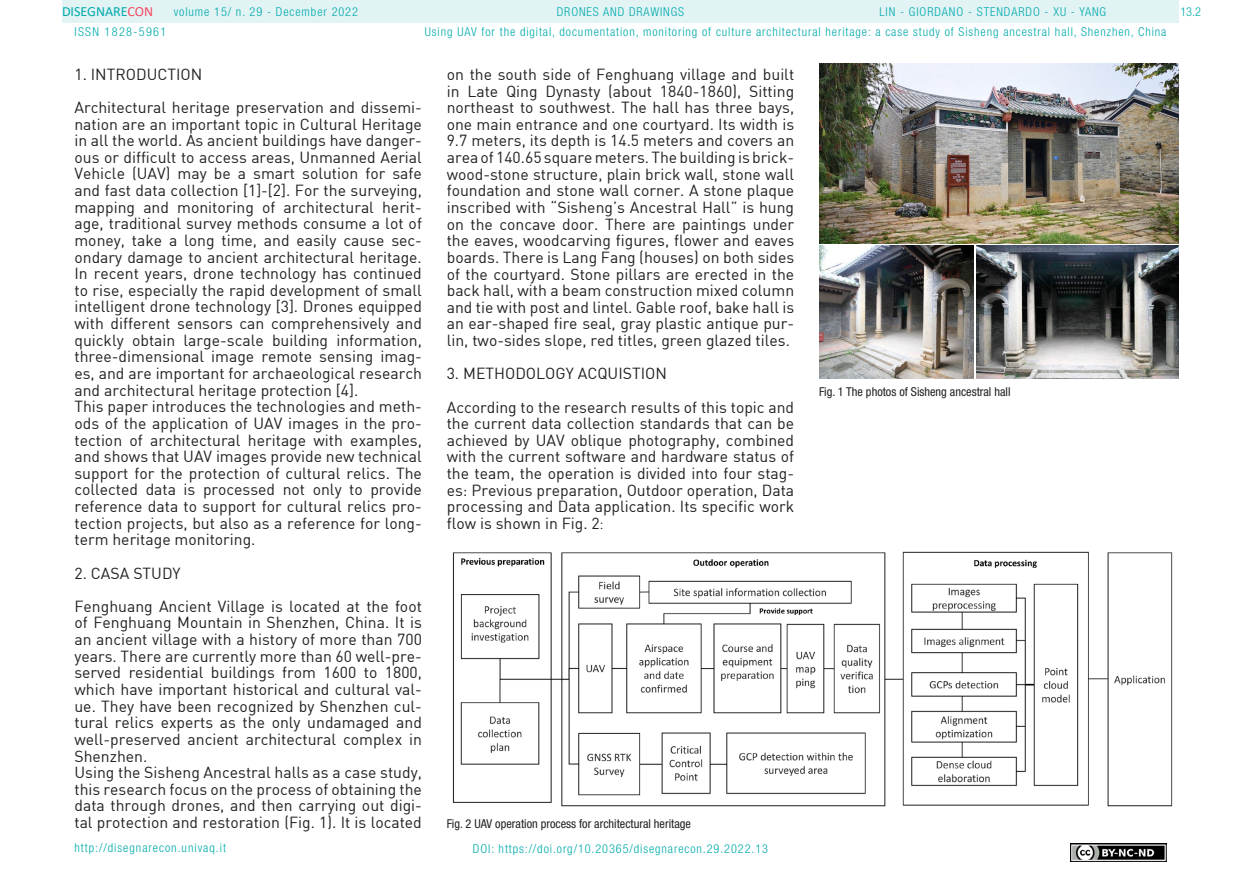
<style>
.page{position:relative;width:1241px;height:893px;background:#fff}
.page>*{position:absolute;margin:0;border:0;box-sizing:border-box;transform-origin:0 0}
.t1{font:15.75px/16.6px "DIN";color:#231f20}
.t2{font:14px "Calibri";color:#00aaad}
.t3{font:300 condensed 12.25px "Helvetica Neue LT Std";letter-spacing:.075em;color:#00aaad}
.t4{font:condensed 12.25px "Helvetica Neue LT Std";color:#231f20}
.t5{font:300 condensed 12.25px "Helvetica Neue LT Std";letter-spacing:.11em;color:#00aaad}
.s1{color:#f24862}
.s2{font-family:"Adobe Song Std";font-weight:300}
</style>
<div class="page">
<div style="left:62px;top:0;width:1116px;height:23px;background:#e2f3f4"></div>
<img style="left:1070px;top:843px;width:96px;height:18px">
<img style="left:452px;top:551px;width:721px;height:256px">
<img style="left:819px;top:63px;width:359px;height:181px">
<img style="left:819px;top:246px;width:154px;height:133px">
<img style="left:976px;top:246px;width:202px;height:133px">
<p class="t2" style="left:62px;top:2px;width:93px">DISEGNARE<span class="s1">CON</span></p>
<p class="t3" style="left:879px;top:5px;width:228px">LIN - GIORDANO - STENDARDO - XU - YANG</p>
<p class="t3" style="left:174px;top:5px;width:186px">volume 15/ n. 29 - December 2022</p>
<p class="t3" style="left:556px;top:5px;width:129px">DRONES AND DRAWINGS</p>
<p class="t5" style="left:74px;top:24px;width:93px">ISSN 1828-5961</p>
<p class="t3" style="left:425px;top:25px;width:743px">Using UAV for the digital, documentation, monitoring of culture architectural heritage: a case study of Sisheng ancestral hall, Shenzhen, China</p>
<p class="t1" style="left:74px;top:57px;width:349px;line-height:33.2px">1. INTRODUCTION<br>Architectural heritage preservation and dissemi-</p>
<p class="t1" style="left:74px;top:115px;width:349px">nation are an important topic in Cultural Heritage in all the world. As ancient buildings have danger&shy;ous or difficult to access areas, Unmanned Aerial Vehicle (UAV) may be a smart solution for safe and fast data collection [1]-[2]. For the surveying, mapping and monitoring of architectural herit&shy;age, traditional survey methods consume a lot of money, take a long time, and easily cause sec&shy;ondary damage to ancient architectural heritage.<br>In recent years, drone technology has continued to rise, especially the rapid development of small intelligent drone technology [3]. Drones equipped with different sensors can comprehensively and quickly obtain large-scale building information, three-dimensional image remote sensing imag&shy;es, and are important for archaeological research and architectural heritage protection [4].<br>This paper introduces the technologies and meth&shy;ods of the application of UAV images in the pro&shy;tection of architectural heritage with examples, and shows that UAV images provide new technical support for the protection of cultural relics. The collected data is processed not only to provide reference data to support for cultural relics pro&shy;tection projects, but also as a reference for long&shy;term heritage monitoring.</p>
<p class="t1" style="left:74px;top:556px;width:349px;line-height:33.2px">2. CASA STUDY<br>Fenghuang Ancient Village is located at the foot</p>
<p class="t1" style="left:74px;top:614px;width:349px">of Fenghuang Mountain in Shenzhen, China. It is an ancient village with a history of more than 700 years. There are currently more than 60 well-pre&shy;served residential buildings from 1600 to 1800, which have important historical and cultural val&shy;ue. They have been recognized by Shenzhen cul&shy;tural relics experts as the only undamaged and well-preserved ancient architectural complex in Shenzhen.<br>Using the Sisheng Ancestral halls as a case study, this research focus on the process of obtaining the data through drones, and then carrying out digi&shy;tal protection and restoration (Fig. 1). It is located</p>
<p class="t3" style="left:74px;top:841px;width:153px">http://disegnarecon.univaq.it</p>
<p class="t1" style="left:446px;top:66px;width:349px;text-align:justify">on the south side of Fenghuang village and built in Late Qing Dynasty (about 1840-1860), Sitting northeast to southwest. The hall has three bays, one main entrance and one courtyard. Its width is 9.7 meters, its depth is 14.5 meters and covers an area of 140.65 square meters. The building is brick&shy;wood-stone structure, plain brick wall, stone wall foundation and stone wall corner. A stone plaque inscribed with “Sisheng’s Ancestral Hall” is hung on the concave door. There are paintings under the eaves, woodcarving figures, flower and eaves boards. There is Lang Fang (houses) on both sides of the courtyard. Stone pillars are erected in the back hall, with a beam construction mixed column and tie with post and lintel. Gable roof, bake hall is an ear-shaped fire seal, gray plastic antique pur&shy;lin, two-sides slope, red titles, green glazed tiles.</p>
<p class="t1" style="left:446px;top:357px;width:349px;line-height:33.2px">3. METHODOLOGY ACQUISTION<br>According to the research results of this topic and</p>
<p class="t1" style="left:446px;top:415px;width:349px;text-align:justify">the current data collection standards that can be achieved by UAV oblique photography, combined with the current software and hardware status of the team, the operation is divided into four stag&shy;es: Previous preparation, Outdoor operation, Data processing and Data application. Its specific work flow is shown in Fig. 2<span class="s2">:</span></p>
<p class="t4" style="left:446px;top:816px;width:246px">Fig. 2 UAV operation process for architectural heritage</p>
<p class="t3" style="left:473px;top:842px;width:296px">DOI: https://doi.org/10.20365/disegnarecon.29.2022.13</p>
<p class="t4" style="left:819px;top:384px;width:193px">Fig. 1 The photos of Sisheng ancestral hall</p>
<p class="t3" style="left:1180px;top:5px;width:22px">13.2</p>
</div>
